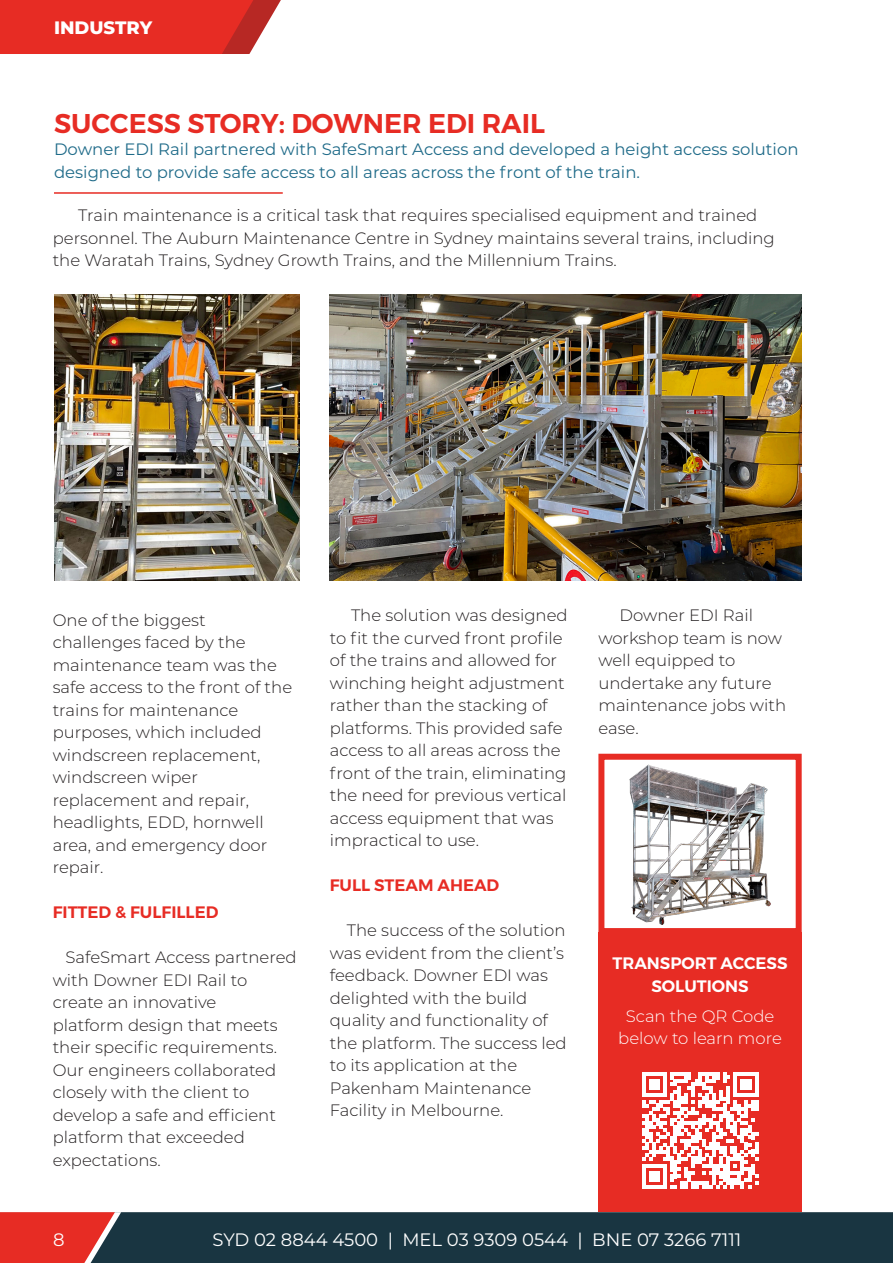
<style>
.page{position:relative;width:893px;height:1263px;background:#fff}
.page>*{position:absolute;margin:0;border:0;box-sizing:border-box;transform-origin:0 0}
.t1{font:600 27px "Montserrat";color:#e72c24}
.t2{font:18px "Montserrat";color:#fff}
.t3{font:800 18px "Montserrat";color:#fff}
.t4{font:300 16.5px/22.5px "Montserrat";color:#231f20}
.t5{font:16.5px/22.5px "Montserrat";color:#1f6b89}
.t6{font:600 16.5px "Montserrat";color:#e72c24}
.t7{font:300 16.5px/22.5px "Montserrat";color:#fff;text-align:center}
.t8{font:600 16.5px/22.5px "Montserrat";color:#fff;text-align:center}
</style>
<div class="page">
<div style="left:121px;top:1212px;width:772px;height:51px;background:#193541"></div>
<svg style="left:0;top:1212px;width:121px;height:51px;background:#ce3833"></svg>
<svg style="left:0;top:0;width:281px;height:54px;background:#e33730"></svg>
<img style="left:54px;top:295px;width:245px;height:286px">
<img style="left:330px;top:295px;width:472px;height:286px">
<hr style="left:54px;top:192px;width:229px;height:2px;background:#e72c24">
<img style="left:629px;top:764px;width:142px;height:161px">
<div style="left:598px;top:754px;width:204px;height:180px;border:6px solid #e72c24"></div>
<div style="left:598px;top:932px;width:204px;height:280px;background:#e72c24"></div>
<svg style="left:642px;top:1072px;width:116px;height:117px"></svg>
<p class="t3" style="left:54px;top:14px;width:100px">INDUSTRY</p>
<p class="t1" style="left:54px;top:102px;width:493px">SUCCESS STORY: DOWNER EDI RAIL</p>
<p class="t5" style="left:54px;top:138px;width:746px">Downer EDI Rail partnered with SafeSmart Access and developed a height access solution designed to provide safe access to all areas across the front of the train.</p>
<p class="t4" style="left:78px;top:203px;width:681px">Train maintenance is a critical task that requires specialised equipment and trained</p>
<p class="t4" style="left:53px;top:226px;width:724px">personnel. The Auburn Maintenance Centre in Sydney maintains several trains, including</p>
<p class="t4" style="left:53px;top:248px;width:565px">the Waratah Trains, Sydney Growth Trains, and the Millennium Trains.</p>
<p class="t4" style="left:53px;top:608px;width:241px">One of the biggest challenges faced by the maintenance team was the safe access to the front of the trains for maintenance purposes, which included windscreen replacement, windscreen wiper replacement and repair, headlights, EDD, hornwell area, and emergency door repair.</p>
<p class="t6" style="left:53px;top:899px;width:167px">FITTED &amp; FULFILLED</p>
<p class="t4" style="left:53px;top:946px;width:245px;text-indent:13px">SafeSmart Access partnered with Downer EDI Rail to create an innovative<br>platform design that meets their specific requirements.<br>Our engineers collaborated</p>
<p class="t4" style="left:53px;top:1081px;width:225px">closely with the client to develop a safe and efficient platform that exceeded expectations.</p>
<p class="t4" style="left:330px;top:604px;width:239px;text-indent:21px">The solution was designed to fit the curved front profile of the trains and allowed for winching height adjustment rather than the stacking of platforms. This provided safe access to all areas across the front of the train, eliminating the need for previous vertical access equipment that was impractical to use.</p>
<p class="t6" style="left:330px;top:872px;width:171px">FULL STEAM AHEAD</p>
<p class="t4" style="left:330px;top:919px;width:238px;text-indent:17px">The success of the solution was evident from the client’s feedback. Downer EDI was delighted with the build quality and functionality of the platform. The success led to its application at the<br>Pakenham Maintenance<br>Facility in Melbourne.</p>
<p class="t4" style="left:598px;top:604px;width:189px;text-indent:21px">Downer EDI Rail workshop team is now well equipped to undertake any future maintenance jobs with ease.</p>
<p class="t8" style="left:612px;top:952px;width:177px">TRANSPORT ACCESS<br>SOLUTIONS</p>
<p class="t7" style="left:618px;top:1004px;width:165px">Scan the QR Code below to learn more</p>
<p class="t2" style="left:53px;top:1227px;width:13px">8</p>
<p class="t2" style="left:213px;top:1227px;width:530px">SYD 02 8844 4500 | MEL 03 9309 0544 | BNE 07 3266 7111</p>
</div>
